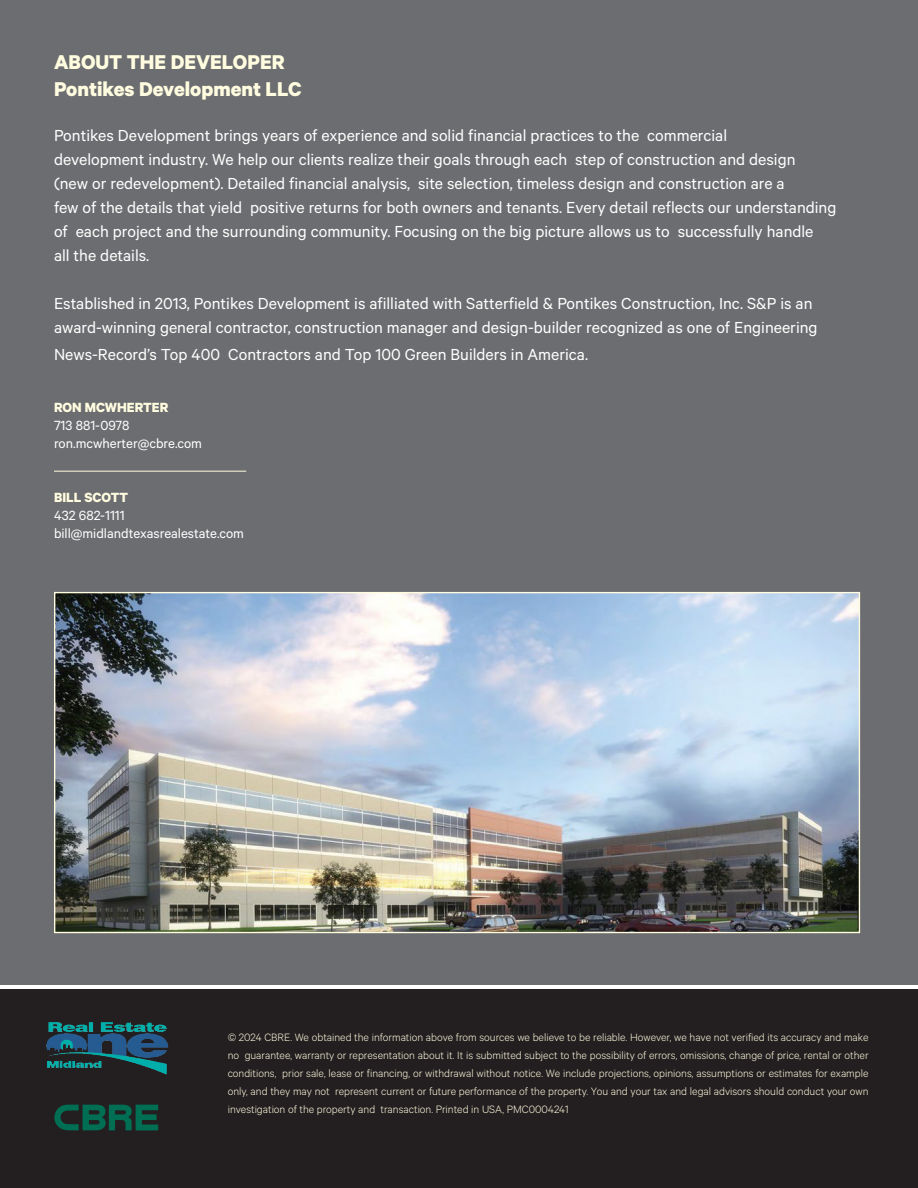
<style>
.page{position:relative;width:918px;height:1188px;background:#fff}
.page>*{position:absolute;margin:0;border:0;box-sizing:border-box;transform-origin:0 0}
.t1{font:700 22.5px "Calibre";color:#fffce0}
.t2{font:18px/24px "Calibre";color:#fff}
.t3{font:15px "Calibre";color:#fff}
.t4{font:700 15px "Calibre";color:#fffce0}
.t5{font:300 12px/18px "Calibre";color:#fffce0;text-align:justify}
</style>
<div class="page">
<div style="left:0;top:0;width:918px;height:985px;background:#6c6d70"></div>
<img style="left:56px;top:594px;width:802px;height:337px">
<div style="left:0;top:989px;width:918px;height:199px;background:#231f20"></div>
<hr style="left:54px;top:471px;width:192px;height:1px;background:#fffce0">
<img style="left:46px;top:1022px;width:123px;height:53px">
<svg style="left:54px;top:1105px;width:104px;height:25px"></svg>
<p class="t1" style="left:54px;top:48px;width:232px">ABOUT THE DEVELOPER</p>
<p class="t1" style="left:54px;top:75px;width:249px">Pontikes Development LLC</p>
<p class="t2" style="left:54px;top:123px;width:784px">Pontikes Development brings years of experience and solid financial practices to the commercial<br>development industry. We help our clients realize their goals through each step of construction and design<br>(new or redevelopment). Detailed financial analysis, site selection, timeless design and construction are a<br>few of the details that yield positive returns for both owners and tenants. Every detail reflects our understanding of each project and the surrounding community. Focusing on the big picture allows us to successfully handle<br>all the details.</p>
<p class="t2" style="left:54px;top:291px;width:765px">Established in 2013, Pontikes Development is afilliated with Satterfield &amp; Pontikes Construction, Inc. S&amp;P is an award-winning general contractor, construction manager and design-builder recognized as one of Engineering</p>
<p class="t2" style="left:54px;top:342px;width:536px">News-Record’s Top 400 Contractors and Top 100 Green Builders in America.</p>
<p class="t4" style="left:54px;top:398px;width:116px">RON MCWHERTER</p>
<p class="t3" style="left:54px;top:416px;width:77px">713 881-0978</p>
<p class="t3" style="left:54px;top:434px;width:150px">ron.mcwherter@cbre.com</p>
<p class="t4" style="left:54px;top:488px;width:76px">BILL SCOTT</p>
<p class="t3" style="left:54px;top:506px;width:72px">432 682-1111</p>
<p class="t3" style="left:54px;top:524px;width:192px">bill@midlandtexasrealestate.com</p>
<p class="t5" style="left:228px;top:1028px;width:642px">© 2024 CBRE. We obtained the information above from sources we believe to be reliable. However, we have not verified its accuracy and make no guarantee, warranty or representation about it. It is submitted subject to the possibility of errors, omissions, change of price, rental or other conditions, prior sale, lease or financing, or withdrawal without notice. We include projections, opinions, assumptions or estimates for example only, and they may not represent current or future performance of the property. You and your tax and legal advisors should conduct your own investigation of the property and transaction. Printed in USA, PMC0004241</p>
</div>
